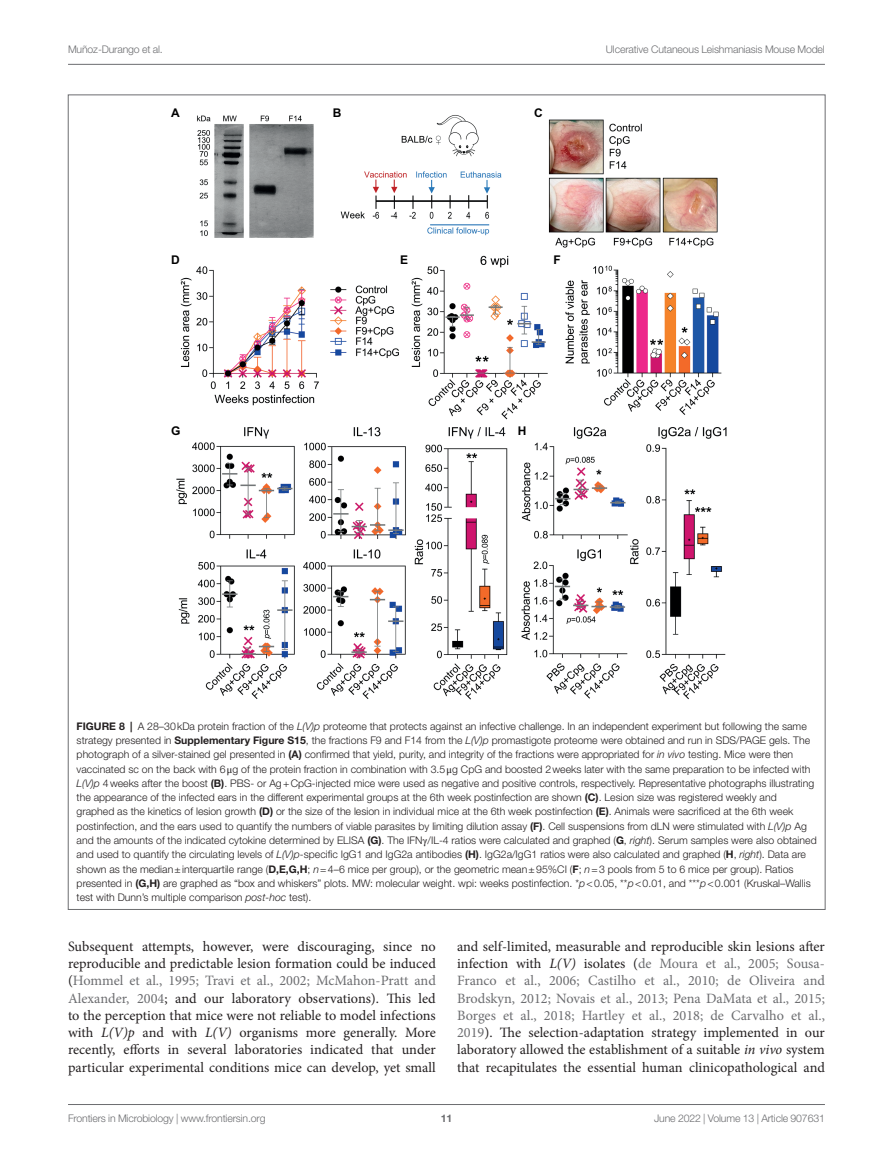
<style>
.page{position:relative;width:893px;height:1170px;background:#fff}
.page>*{position:absolute;margin:0;border:0;box-sizing:border-box;transform-origin:0 0}
.TEXT{font:14.25px/17.2px "Minion Pro";color:#231f20;text-align:justify}
.t1{font:700 12px "Arial";color:#000001}
.FIG_LEG{font:300 10.5px/14.2px "Helvetica Neue LT Std";color:#231f20}
.t2{font:300 10.5px "Helvetica Neue LT Std";letter-spacing:-.015em;color:#6c6d70}
.t3{font:700 10.5px "Helvetica Neue LT Std";color:#6c6d70}
.s1{font-weight:700}
.s2{font-style:italic}
.s3{font-family:"STIX General";font-weight:400}
.s4{color:#6c6d70}
</style>
<div class="page">
<hr style="left:68px;top:64px;width:757px;height:1px;background:#6c6d70">
<hr style="left:68px;top:1104px;width:757px;height:1px;background:#6c6d70">
<img style="left:176px;top:115px;width:551px;height:585px">
<p class="t2" style="left:68px;top:42px;width:96px">Muñoz-Durango et al.</p>
<p class="t2" style="left:606px;top:42px;width:220px">Ulcerative Cutaneous Leishmaniasis Mouse Model</p>
<p class="t1" style="left:171px;top:104px;width:10px">A</p>
<p class="t1" style="left:171px;top:251px;width:10px">D</p>
<p class="t1" style="left:333px;top:104px;width:10px">B</p>
<p class="t1" style="left:534px;top:104px;width:10px">C</p>
<p class="t1" style="left:400px;top:251px;width:10px">E</p>
<p class="t1" style="left:554px;top:251px;width:9px">F</p>
<p class="t1" style="left:171px;top:422px;width:11px">G</p>
<p class="t1" style="left:518px;top:422px;width:10px">H</p>
<p class="FIG_LEG" style="left:77px;top:718px;width:741px"><span class="s1">FIGURE 8 |</span> A 28–30kDa protein fraction of the <span class="s2">L(V)p</span> proteome that protects against an infective challenge. In an independent experiment but following the same strategy presented in <span class="s1">Supplementary Figure S15</span>, the fractions F9 and F14 from the <span class="s2">L(V)p</span> promastigote proteome were obtained and run in SDS/PAGE gels. The photograph of a silver-stained gel presented in <span class="s1">(A)</span> confirmed that yield, purity, and integrity of the fractions were appropriated for <span class="s2">in vivo</span> testing. Mice were then vaccinated sc on the back with 6<span class="s3">μ</span>g of the protein fraction in combination with 3.5<span class="s3">μ</span>g CpG and boosted 2weeks later with the same preparation to be infected with <span class="s2">L(V)p</span> 4weeks after the boost <span class="s1">(B)</span>. PBS- or Ag+CpG-injected mice were used as negative and positive controls, respectively. Representative photographs illustrating the appearance of the infected ears in the different experimental groups at the 6th week postinfection are shown <span class="s1">(C)</span>. Lesion size was registered weekly and graphed as the kinetics of lesion growth <span class="s1">(D)</span> or the size of the lesion in individual mice at the 6th week postinfection <span class="s1">(E)</span>. Animals were sacrificed at the 6th week postinfection, and the ears used to quantify the numbers of viable parasites by limiting dilution assay <span class="s1">(F)</span>. Cell suspensions from dLN were stimulated with <span class="s2">L(V)p</span> Ag and the amounts of the indicated cytokine determined by ELISA <span class="s1">(G)</span>. The IFN<span class="s3">γ</span>/IL-4 ratios were calculated and graphed (<span class="s1">G</span>, <span class="s2">right</span>). Serum samples were also obtained and used to quantify the circulating levels of <span class="s2">L(V)p</span>-specific IgG1 and IgG2a antibodies <span class="s1">(H)</span>. IgG2a/IgG1 ratios were also calculated and graphed (<span class="s1">H</span>, <span class="s2">right</span>). Data are shown as the median±interquartile range (<span class="s1">D,E,G,H</span>; <span class="s2">n</span>=4–6 mice per group), or the geometric mean±95%CI (<span class="s1">F</span>; <span class="s2">n</span>=3 pools from 5 to 6 mice per group). Ratios presented in <span class="s1">(G,H)</span> are graphed as “box and whiskers” plots. MW: molecular weight. wpi: weeks postinfection. *<span class="s2">p</span>&lt;0.05, **<span class="s2">p</span>&lt;0.01, and ***<span class="s2">p</span>&lt;0.001 (Kruskal–Wallis test with Dunn’s multiple comparison <span class="s2">post-hoc</span> test).</p>
<p class="TEXT" style="left:68px;top:937px;width:369px">Subsequent attempts, however, were discouraging, since no reproducible and predictable lesion formation could be induced (<span class="s4">Hommel et al., 1995; Travi et al., 2002; McMahon-Pratt and Alexander, 2004</span>; and our laboratory observations). This led to the perception that mice were not reliable to model infections with <span class="s2">L(V)p</span> and with <span class="s2">L(V)</span> organisms more generally. More recently, efforts in several laboratories indicated that under particular experimental conditions mice can develop, yet small</p>
<p class="TEXT" style="left:457px;top:937px;width:369px">and self-limited, measurable and reproducible skin lesions after infection with <span class="s2">L(V)</span> isolates (<span class="s4">de Moura et al., 2005; Sousa-Franco et al., 2006; Castilho et al., 2010; de Oliveira and Brodskyn, 2012; Novais et al., 2013; Pena DaMata et al., 2015; Borges et al., 2018; Hartley et al., 2018; de Carvalho et al., 2019</span>). The selection-adaptation strategy implemented in our laboratory allowed the establishment of a suitable <span class="s2">in vivo</span> system that recapitulates the essential human clinicopathological and</p>
<p class="t2" style="left:68px;top:1111px;width:199px">Frontiers in Microbiology | www.frontiersin.org</p>
<p class="t3" style="left:441px;top:1111px;width:13px">11</p>
<p class="t2" style="left:654px;top:1111px;width:172px">June 2022 | Volume 13 | Article 907631</p>
</div>
